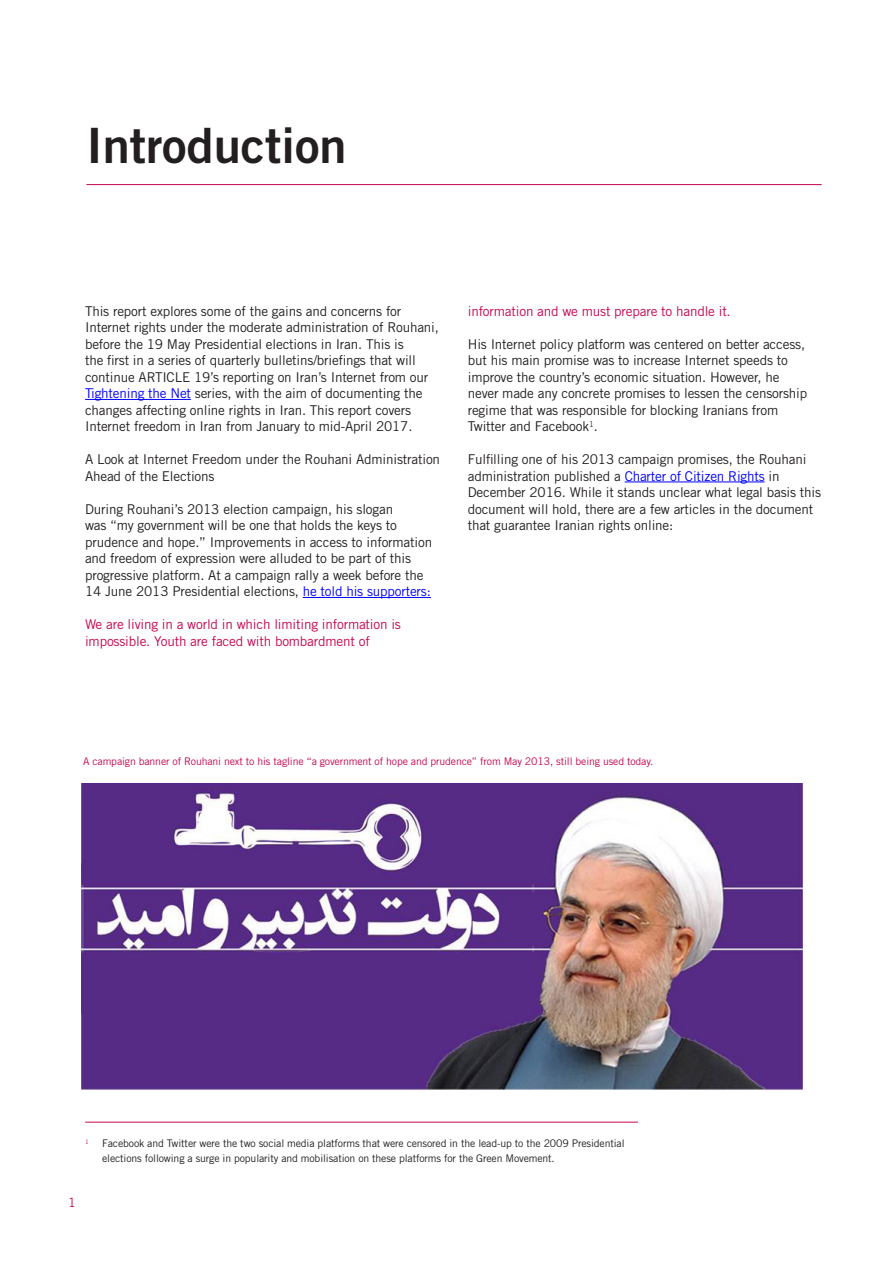
<style>
.page{position:relative;width:893px;height:1263px;background:#fff}
.page>*{position:absolute;margin:0;border:0;box-sizing:border-box;transform-origin:0 0}
.Header_01{font:48.75px "Trade Gothic LT Std Bd 2";color:#231f20}
.Body{font:13.5px/16.5px "Trade Gothic LT Std";letter-spacing:-.015em;color:#231f20}
.Body-2{font:13.5px/16.5px "Trade Gothic LT Std";letter-spacing:-.015em;color:#c50750}
.contents{font:12.75px "Trade Gothic LT Std";color:#c50750}
.footnote_text{font:10.5px/15px "Trade Gothic LT Std";letter-spacing:-.015em;color:#231f20}
.Body-3{font:10.5px "Trade Gothic LT Std";letter-spacing:-.015em;color:#c50750}
.footnote_text-2{font:6.15px "Trade Gothic LT Std";color:#c50750}
.s1{color:#00f}
</style>
<div class="page">
<hr style="left:86px;top:184px;width:736px;height:1px;background:#c50750">
<hr style="left:85px;top:399px;width:106px;height:1px;background:#00f">
<hr style="left:303px;top:597px;width:128px;height:1px;background:#00f">
<hr style="left:625px;top:482px;width:140px;height:1px;background:#00f">
<hr style="left:85px;top:1122px;width:553px;height:1px;background:#c50750">
<img style="left:82px;top:783px;width:721px;height:307px">
<p class="Header_01" style="left:86px;top:116px;width:262px">Introduction</p>
<p class="Body" style="left:85px;top:302px;width:355px">This report explores some of the gains and concerns for Internet rights under the moderate administration of Rouhani, before the 19 May Presidential elections in Iran. This is<br>the first in a series of quarterly bulletins/briefings that will continue ARTICLE 19’s reporting on Iran’s Internet from our <span class="s1">Tightening the Net</span> series, with the aim of documenting the changes affecting online rights in Iran. This report covers Internet freedom in Iran from January to mid-April 2017.</p>
<p class="Body" style="left:85px;top:451px;width:357px">A Look at Internet Freedom under the Rouhani Administration<br>Ahead of the Elections</p>
<p class="Body" style="left:85px;top:500px;width:349px">During Rouhani’s 2013 election campaign, his slogan<br>was “my government will be one that holds the keys to prudence and hope.” Improvements in access to information and freedom of expression were alluded to be part of this progressive platform. At a campaign rally a week before the 14 June 2013 Presidential elections, <span class="s1">he told his supporters:</span></p>
<p class="Body-2" style="left:85px;top:616px;width:317px">We are living in a world in which limiting information is impossible. Youth are faced with bombardment of</p>
<p class="Body-2" style="left:468px;top:302px;width:264px">information and we must prepare to handle it.</p>
<p class="Body" style="left:468px;top:335px;width:341px">His Internet policy platform was centered on better access, but his main promise was to increase Internet speeds to improve the country’s economic situation. However, he never made any concrete promises to lessen the censorship regime that was responsible for blocking Iranians from Twitter and Facebook<sup>1</sup>.</p>
<p class="Body" style="left:468px;top:451px;width:355px">Fulfilling one of his 2013 campaign promises, the Rouhani administration published a <span class="s1">Charter of Citizen Rights</span> in December 2016. While it stands unclear what legal basis this document will hold, there are a few articles in the document that guarantee Iranian rights online:</p>
<p class="Body-3" style="left:83px;top:755px;width:572px">A campaign banner of Rouhani next to his tagline “a government of hope and prudence” from May 2013, still being used today.</p>
<p class="footnote_text-2" style="left:85px;top:1138px;width:5px">1</p>
<p class="footnote_text" style="left:102px;top:1136px;width:524px">Facebook and Twitter were the two social media platforms that were censored in the lead-up to the 2009 Presidential elections following a surge in popularity and mobilisation on these platforms for the Green Movement.</p>
<p class="contents" style="left:68px;top:1194px;width:9px">1</p>
</div>
